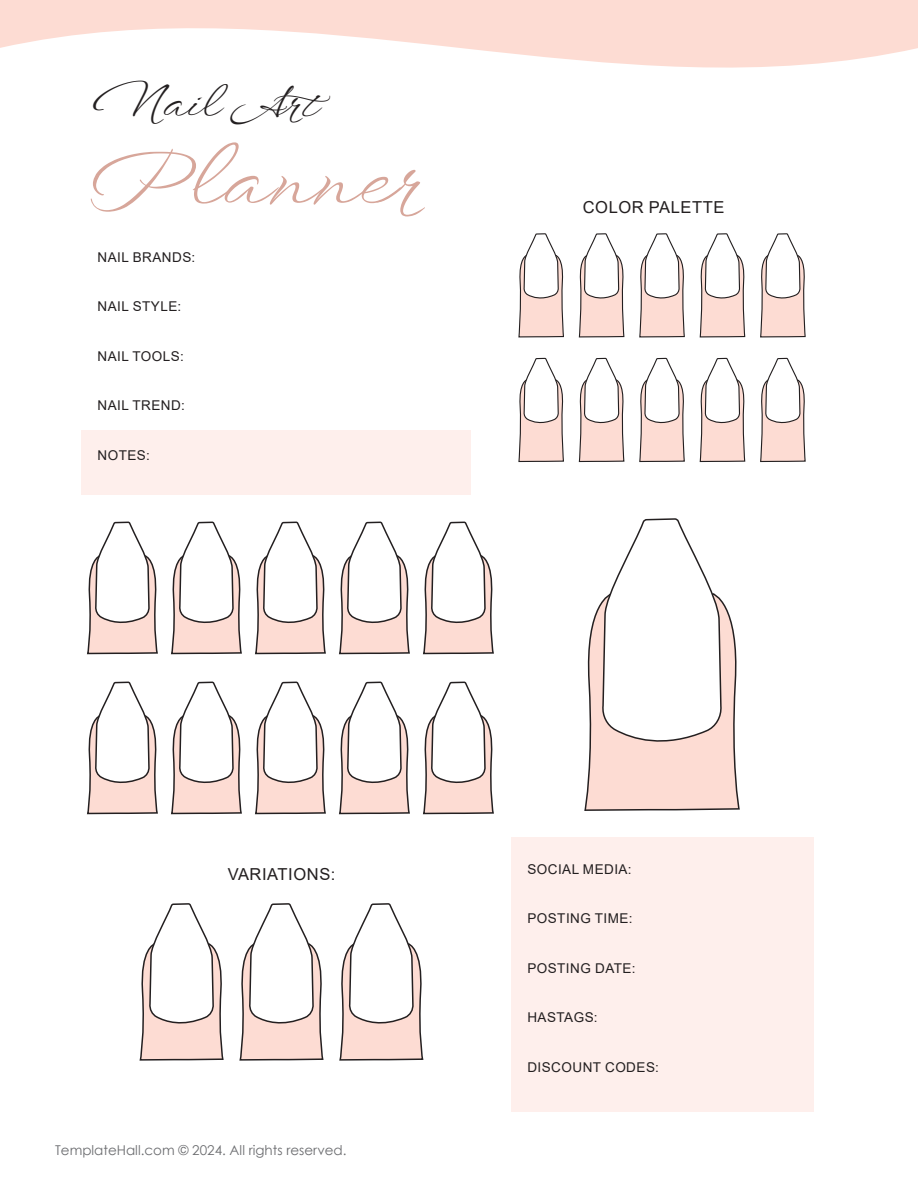
<style>
.page{position:relative;width:918px;height:1188px;background:#fff}
.page>*{position:absolute;margin:0;border:0;box-sizing:border-box;transform-origin:0 0}
.t1{font:82.05px "Wind Song";color:#d7a69a}
.t2{font:43.05px "Wind Song";color:#231f20}
.t3{font:16.5px "Arial";letter-spacing:.035em;color:#231f20}
.t4{font:13.5px "Arial";letter-spacing:.035em;color:#231f20}
.t5{font:13.5px "Century Gothic";color:#6c6d70}
</style>
<div class="page">
<div style="left:511px;top:837px;width:302px;height:275px;background:#feefec"></div>
<div style="left:82px;top:431px;width:389px;height:64px;background:#feefec"></div>
<svg style="left:518px;top:233px;width:46px;height:105px"></svg>
<svg style="left:578px;top:233px;width:47px;height:105px"></svg>
<svg style="left:639px;top:233px;width:46px;height:105px"></svg>
<svg style="left:699px;top:233px;width:47px;height:105px"></svg>
<svg style="left:760px;top:233px;width:46px;height:105px"></svg>
<svg style="left:518px;top:357px;width:46px;height:106px"></svg>
<svg style="left:578px;top:357px;width:47px;height:106px"></svg>
<svg style="left:639px;top:357px;width:46px;height:106px"></svg>
<svg style="left:699px;top:357px;width:47px;height:106px"></svg>
<svg style="left:760px;top:357px;width:46px;height:106px"></svg>
<svg style="left:584px;top:518px;width:156px;height:293px"></svg>
<svg style="left:87px;top:521px;width:71px;height:134px"></svg>
<svg style="left:171px;top:521px;width:71px;height:134px"></svg>
<svg style="left:255px;top:521px;width:71px;height:134px"></svg>
<svg style="left:339px;top:521px;width:71px;height:134px"></svg>
<svg style="left:423px;top:521px;width:71px;height:134px"></svg>
<svg style="left:87px;top:681px;width:71px;height:134px"></svg>
<svg style="left:171px;top:681px;width:71px;height:134px"></svg>
<svg style="left:255px;top:681px;width:71px;height:134px"></svg>
<svg style="left:139px;top:903px;width:85px;height:158px"></svg>
<svg style="left:239px;top:903px;width:85px;height:158px"></svg>
<svg style="left:339px;top:903px;width:85px;height:158px"></svg>
<svg style="left:339px;top:681px;width:71px;height:134px"></svg>
<svg style="left:423px;top:681px;width:71px;height:134px"></svg>
<svg style="left:0;top:0;width:918px;height:68px;fill:#fddcd3"></svg>
<h2 class="t2" style="left:93px;top:75px;width:261px">Nail Art</h2>
<h1 class="t1" style="left:93px;top:126px;width:321px">Planner</h1>
<p class="t4" style="left:98px;top:248px;width:99px">NAIL BRANDS:</p>
<p class="t4" style="left:98px;top:297px;width:85px">NAIL STYLE:</p>
<p class="t4" style="left:98px;top:347px;width:88px">NAIL TOOLS:</p>
<p class="t4" style="left:98px;top:396px;width:89px">NAIL TREND:</p>
<p class="t4" style="left:98px;top:446px;width:54px">NOTES:</p>
<p class="t3" style="left:583px;top:196px;width:143px">COLOR PALETTE</p>
<p class="t3" style="left:228px;top:863px;width:109px">VARIATIONS:</p>
<p class="t5" style="left:55px;top:1141px;width:293px">TemplateHall.com © 2024. All rights reserved.</p>
<p class="t4" style="left:527px;top:860px;width:106px">SOCIAL MEDIA:</p>
<p class="t4" style="left:527px;top:909px;width:107px">POSTING TIME:</p>
<p class="t4" style="left:527px;top:959px;width:110px">POSTING DATE:</p>
<p class="t4" style="left:527px;top:1008px;width:72px">HASTAGS:</p>
<p class="t4" style="left:527px;top:1058px;width:133px">DISCOUNT CODES:</p>
</div>
